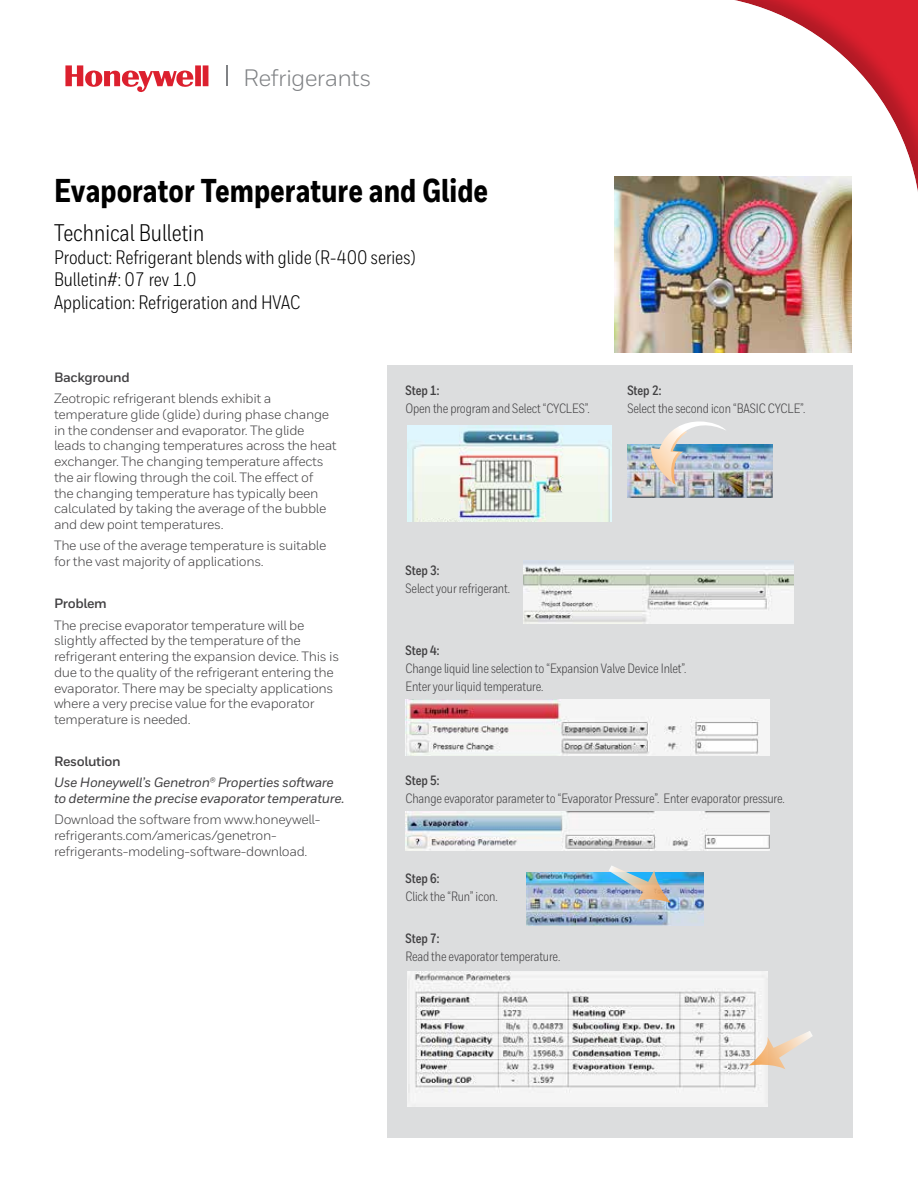
<style>
.page{position:relative;width:918px;height:1188px;background:#fff}
.page>*{position:absolute;margin:0;border:0;box-sizing:border-box;transform-origin:0 0}
.t1{font:800 33px "Honeywell Cond";color:#000}
.t2{font:24px "Honeywell Cond";color:#000}
.t3{font:23.7px "Honeywell Sans";letter-spacing:-.03em;color:#808285}
.t4{font:19.5px/22.5px "Honeywell Cond";color:#000}
.t5{font:13.5px/15.8px "Honeywell Sans";letter-spacing:-.025em;color:#414042}
.t6{font:13.5px/18px "Honeywell Cond";letter-spacing:-.01em;color:#414042}
.t7{font:italic 500 13.5px/15.8px "Honeywell Sans";letter-spacing:-.025em;color:#414042}
.t8{font:700 13.5px "Honeywell Cond";letter-spacing:-.01em;color:#414042}
.t9{font:700 13.5px "Honeywell Sans";letter-spacing:-.025em;color:#414042}
</style>
<div class="page">
<div style="left:387px;top:365px;width:466px;height:773px;background:#dcddde"></div>
<div style="left:219px;top:0;width:699px;height:696px;background:#000;opacity:.2"></div>
<img style="left:615px;top:176px;width:237px;height:176px">
<img style="left:524px;top:560px;width:270px;height:63px">
<img style="left:405px;top:700px;width:364px;height:56px">
<img style="left:405px;top:812px;width:365px;height:39px">
<img style="left:527px;top:873px;width:177px;height:52px">
<img style="left:407px;top:972px;width:360px;height:135px">
<svg style="left:609px;top:866px;width:62px;height:37px"></svg>
<svg style="left:749px;top:1031px;width:64px;height:38px"></svg>
<img style="left:407px;top:426px;width:204px;height:96px">
<img style="left:627px;top:445px;width:145px;height:53px">
<img style="left:649px;top:414px;width:78px;height:71px">
<svg style="left:65px;top:65px;width:143px;height:27px"></svg>
<hr style="left:226px;top:65px;width:2px;height:21px;background:#808285">
<h3 class="t3" style="left:243px;top:64px;width:130px">Refrigerants</h3>
<h1 class="t1" style="left:54px;top:171px;width:436px">Evaporator Temperature and Glide</h1>
<h2 class="t2" style="left:54px;top:219px;width:152px">Technical Bulletin</h2>
<h3 class="t4" style="left:54px;top:246px;width:363px">Product: Refrigerant blends with glide (R-400 series)<br>Bulletin#: 07 rev 1.0<br>Application: Refrigeration and HVAC</h3>
<p class="t9" style="left:54px;top:369px;width:77px">Background</p>
<p class="t5" style="left:54px;top:391px;width:284px">Zeotropic refrigerant blends exhibit a temperature glide (glide) during phase change in the condenser and evaporator. The glide leads to changing temperatures across the heat exchanger. The changing temperature affects the air flowing through the coil. The effect of<br>the changing temperature has typically been calculated by taking the average of the bubble and dew point temperatures.</p>
<p class="t5" style="left:54px;top:538px;width:274px">The use of the average temperature is suitable for the vast majority of applications.</p>
<p class="t9" style="left:54px;top:595px;width:54px">Problem</p>
<p class="t5" style="left:54px;top:617px;width:287px">The precise evaporator temperature will be slightly affected by the temperature of the refrigerant entering the expansion device. This is due to the quality of the refrigerant entering the evaporator. There may be specialty applications where a very precise value for the evaporator temperature is needed.</p>
<p class="t9" style="left:54px;top:753px;width:68px">Resolution</p>
<p class="t7" style="left:54px;top:775px;width:292px">Use Honeywell’s Genetron® Properties software to determine the precise evaporator temperature.</p>
<p class="t5" style="left:54px;top:812px;width:268px">Download the software from www.honeywell&shy;refrigerants.com/americas/genetron&shy;refrigerants-modeling-software-download.</p>
<p class="t8" style="left:405px;top:382px;width:36px">Step 1:</p>
<p class="t6" style="left:405px;top:399px;width:186px">Open the program and Select “CYCLES”.</p>
<p class="t8" style="left:627px;top:382px;width:36px">Step 2:</p>
<p class="t6" style="left:627px;top:399px;width:179px">Select the second icon “BASIC CYCLE”.</p>
<p class="t8" style="left:405px;top:562px;width:36px">Step 3:</p>
<p class="t6" style="left:405px;top:579px;width:106px">Select your refrigerant.</p>
<p class="t8" style="left:405px;top:642px;width:36px">Step 4:</p>
<p class="t6" style="left:405px;top:659px;width:283px">Change liquid line selection to “Expansion Valve Device Inlet”.<br>Enter your liquid temperature.</p>
<p class="t8" style="left:405px;top:772px;width:36px">Step 5:</p>
<p class="t6" style="left:405px;top:789px;width:381px">Change evaporator parameter to “Evaporator Pressure”. Enter evaporator pressure.</p>
<p class="t8" style="left:405px;top:870px;width:36px">Step 6:</p>
<p class="t6" style="left:405px;top:888px;width:94px">Click the “Run” icon.</p>
<p class="t8" style="left:405px;top:930px;width:36px">Step 7:</p>
<p class="t6" style="left:405px;top:948px;width:156px">Read the evaporator temperature.</p>
</div>
